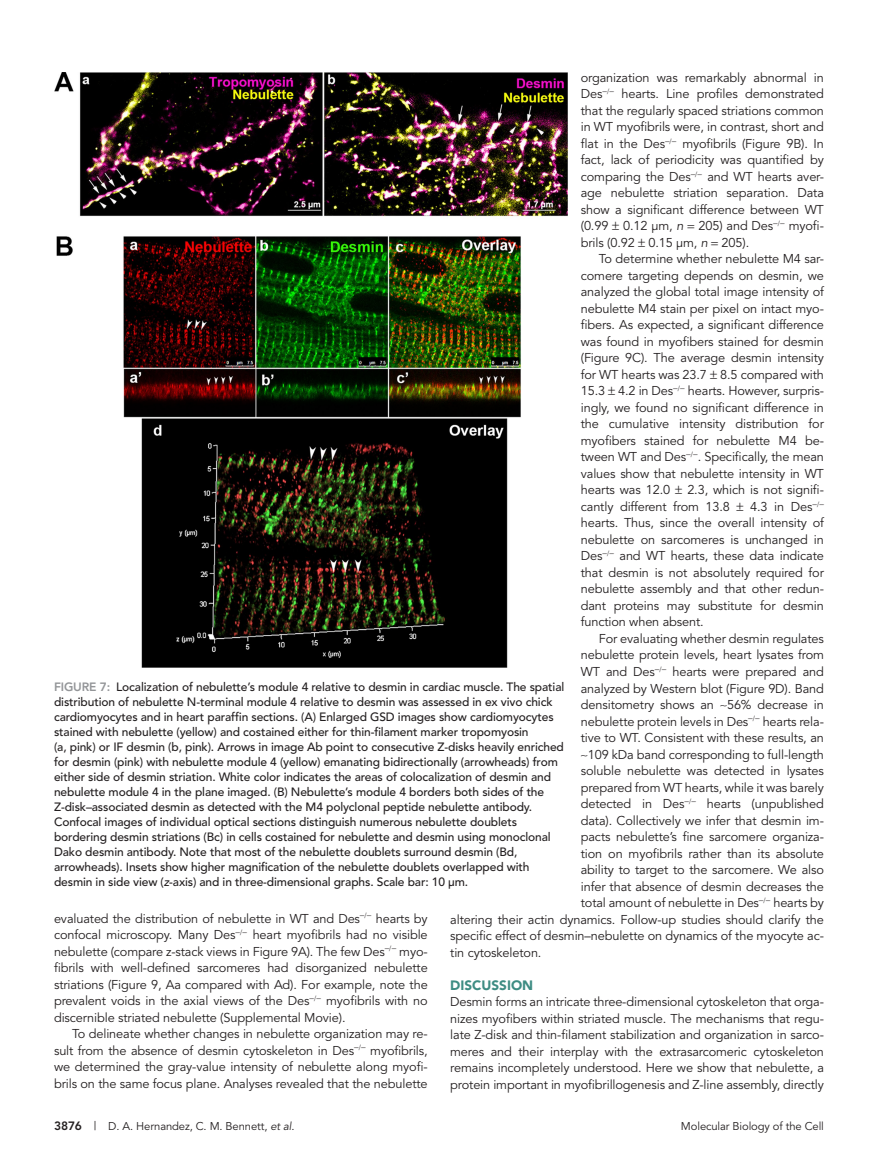
<style>
.page{position:relative;width:878px;height:1175px;background:#fff}
.page>*{position:absolute;margin:0;border:0;box-sizing:border-box;transform-origin:0 0}
.t1{font:900 13.5px "Avenir";color:#3e8c83}
.Para{font:12.75px/16.5px "Avenir";letter-spacing:-.01em;color:#231f20;text-align:justify}
.ParaFL{font:12.75px/16.5px "Avenir";letter-spacing:-.01em;color:#231f20;text-align:justify}
.FigCaption{font:500 12px/15px "Avenir";letter-spacing:-.01em;color:#231f20}
.t2{font:11.25px "Avenir";letter-spacing:-.01em;color:#231f20}
.s1{font-style:italic}
.s2{font-weight:800;color:#939598}
.s3{font-weight:800;font-size:12px}
.s4{font-size:12px}
</style>
<div class="page">
<img style="left:54px;top:72px;width:513px;height:595px">
<p class="Para" style="left:580px;top:69px;width:245px">organization was remarkably abnormal in Des− − hearts. Line profiles demonstrated that the regularly spaced striations common in WT myofibrils were, in contrast, short and flat in the Des− − myofibrils (Figure 9B). In fact, lack of periodicity was quantified by comparing the Des− − and WT hearts aver&shy;age nebulette striation separation. Data show a significant difference between WT (0.99 0.12 μm, <span class="s1">n</span> 205) and Des− − myofi&shy;brils (0.92 0.15 μm, <span class="s1">n</span> 205).</p>
<p class="Para" style="left:580px;top:251px;width:245px;text-indent:18px">To determine whether nebulette M4 sar&shy;comere targeting depends on desmin, we analyzed the global total image intensity of nebulette M4 stain per pixel on intact myo&shy;fibers. As expected, a significant difference was found in myofibers stained for desmin (Figure 9C). The average desmin intensity for WT hearts was 23.7 8.5 compared with 15.3 4.2 in Des− − hearts. However, surpris&shy;ingly, we found no significant difference in the cumulative intensity distribution for myofibers stained for nebulette M4 be&shy;tween WT and Des− −. Specifically, the mean values show that nebulette intensity in WT hearts was 12.0</p>
<p class="Para" style="left:580px;top:482px;width:245px;text-indent:106px">2.3, which is not signifi&shy;cantly different from 13.8</p>
<p class="Para" style="left:580px;top:498px;width:245px;text-indent:169px">4.3 in Des− − hearts. Thus, since the overall intensity of nebulette on sarcomeres is unchanged in Des− − and WT hearts, these data indicate that desmin is not absolutely required for nebulette assembly and that other redun&shy;dant proteins may substitute for desmin function when absent.</p>
<p class="Para" style="left:598px;top:630px;width:227px">For evaluating whether desmin regulates</p>
<p class="Para" style="left:580px;top:647px;width:245px">nebulette protein levels, heart lysates from</p>
<p class="Para" style="left:580px;top:663px;width:244px">WT and Des− − hearts were prepared and</p>
<p class="Para" style="left:580px;top:680px;width:245px">analyzed by Western blot (Figure 9D). Band</p>
<p class="Para" style="left:580px;top:696px;width:245px">densitometry shows an ∼56% decrease in</p>
<p class="Para" style="left:580px;top:713px;width:245px">nebulette protein levels in Des− − hearts rela-</p>
<p class="Para" style="left:580px;top:729px;width:245px">tive to WT. Consistent with these results, an</p>
<p class="Para" style="left:580px;top:746px;width:244px">∼109 kDa band corresponding to full-length</p>
<p class="Para" style="left:580px;top:762px;width:244px">soluble nebulette was detected in lysates</p>
<p class="Para" style="left:580px;top:779px;width:244px">prepared from WT hearts, while it was barely</p>
<p class="Para" style="left:580px;top:795px;width:245px">detected in Des− − hearts (unpublished</p>
<p class="Para" style="left:580px;top:812px;width:245px">data). Collectively we infer that desmin im-</p>
<p class="Para" style="left:580px;top:828px;width:245px">pacts nebulette’s fine sarcomere organiza-</p>
<p class="Para" style="left:580px;top:845px;width:245px">tion on myofibrils rather than its absolute</p>
<p class="Para" style="left:580px;top:861px;width:245px">ability to target to the sarcomere. We also</p>
<p class="Para" style="left:580px;top:878px;width:244px">infer that absence of desmin decreases the</p>
<p class="Para" style="left:580px;top:894px;width:244px">total amount of nebulette in Des− − hearts by</p>
<p class="Para" style="left:450px;top:911px;width:375px">altering their actin dynamics. Follow-up studies should clarify the</p>
<p class="Para" style="left:450px;top:927px;width:375px">specific effect of desmin–nebulette on dynamics of the myocyte ac-</p>
<p class="Para" style="left:450px;top:944px;width:93px">tin cytoskeleton.</p>
<h1 class="t1" style="left:450px;top:976px;width:84px">DISCUSSION</h1>
<p class="ParaFL" style="left:450px;top:993px;width:375px">Desmin forms an intricate three-dimensional cytoskeleton that orga&shy;nizes myofibers within striated muscle. The mechanisms that regu&shy;late Z-disk and thin-filament stabilization and organization in sarco&shy;meres and their interplay with the extrasarcomeric cytoskeleton remains incompletely understood. Here we show that nebulette, a protein important in myofibrillogenesis and Z-line assembly, directly</p>
<p class="FigCaption" style="left:54px;top:679px;width:512px"><span class="s2">FIGURE 7:</span> Localization of nebulette’s module 4 relative to desmin in cardiac muscle. The spatial distribution of nebulette N-terminal module 4 relative to desmin was assessed in ex vivo chick cardiomyocytes and in heart paraffin sections. (A) Enlarged GSD images show cardiomyocytes stained with nebulette (yellow) and costained either for thin-filament marker tropomyosin<br>(a, pink) or IF desmin (b, pink). Arrows in image Ab point to consecutive Z-disks heavily enriched for desmin (pink) with nebulette module 4 (yellow) emanating bidirectionally (arrowheads) from either side of desmin striation. White color indicates the areas of colocalization of desmin and nebulette module 4 in the plane imaged. (B) Nebulette’s module 4 borders both sides of the Z-disk–associated desmin as detected with the M4 polyclonal peptide nebulette antibody.<br>Confocal images of individual optical sections distinguish numerous nebulette doublets bordering desmin striations (Bc) in cells costained for nebulette and desmin using monoclonal Dako desmin antibody. Note that most of the nebulette doublets surround desmin (Bd, arrowheads). Insets show higher magnification of the nebulette doublets overlapped with desmin in side view (<span class="s1">z</span>-axis) and in three-dimensional graphs. Scale bar: 10 μm.</p>
<p class="ParaFL" style="left:54px;top:910px;width:375px">evaluated the distribution of nebulette in WT and Des− − hearts by confocal microscopy. Many Des− − heart myofibrils had no visible nebulette (compare z-stack views in Figure 9A). The few Des− − myo&shy;fibrils with well-defined sarcomeres had disorganized nebulette striations (Figure 9, Aa compared with Ad). For example, note the prevalent voids in the axial views of the Des− − myofibrils with no discernible striated nebulette (Supplemental Movie).</p>
<p class="Para" style="left:54px;top:1025px;width:375px;text-indent:18px">To delineate whether changes in nebulette organization may re&shy;sult from the absence of desmin cytoskeleton in Des− − myofibrils, we determined the gray-value intensity of nebulette along myofi&shy;brils on the same focus plane. Analyses revealed that the nebulette</p>
<p class="t2" style="left:54px;top:1119px;width:242px"><span class="s3">3876</span> <span class="s4">|</span> D. A. Hernandez, C. M. Bennett, <span class="s1">et al</span>.</p>
<p class="t2" style="left:681px;top:1119px;width:144px">Molecular Biology of the Cell</p>
</div>
